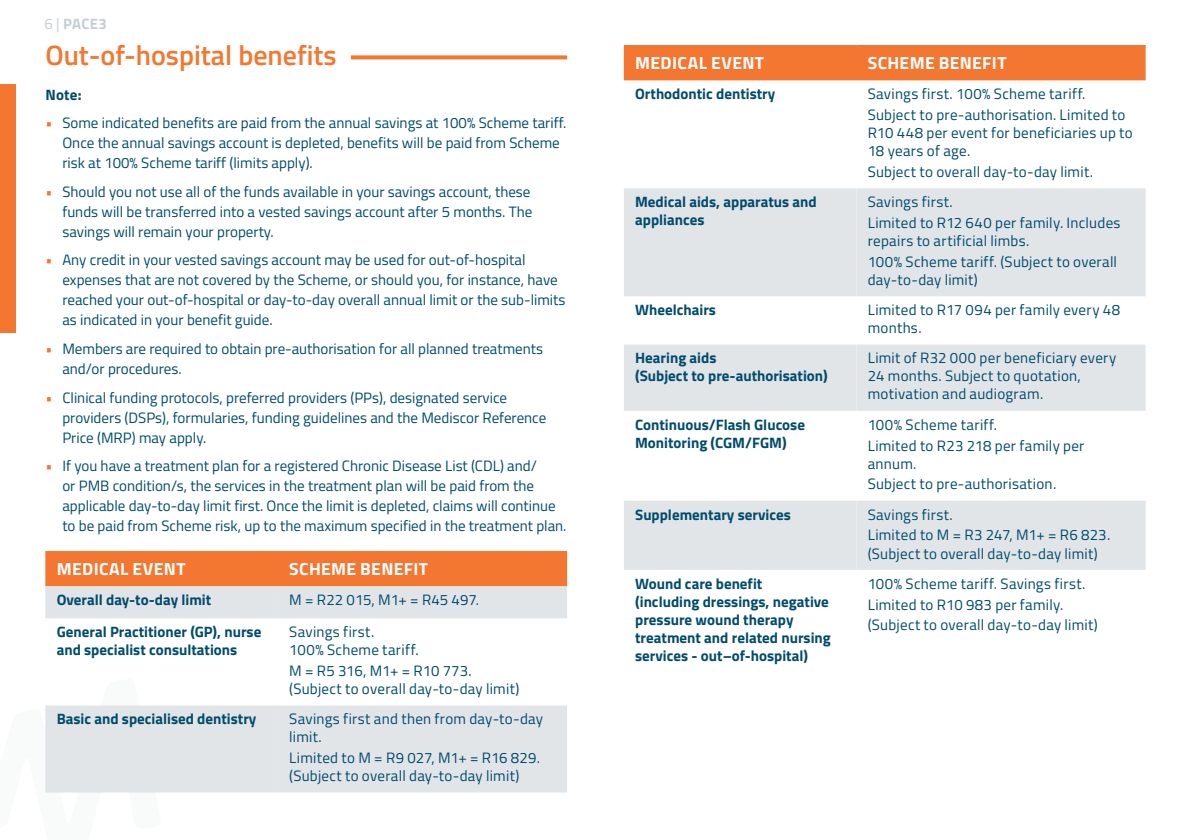
<style>
.page{position:relative;width:1191px;height:840px;background:#fff}
.page>*{position:absolute;margin:0;border:0;box-sizing:border-box;transform-origin:0 0}
.t1{font:600 28px "Titillium Web";color:#f37731}
.TABLE_H1{font:700 17.6px "Titillium Web";letter-spacing:.02em;color:#fff}
.TABLE_BODY{font:15px/20px "Titillium Web";color:#004b6c}
.TABLE_BODY-2{font:15px/18px "Titillium Web";letter-spacing:.02em;color:#004b6c}
.TABLE_Highlight{font:700 15px/18px "Titillium Web";color:#004b6c}
.TABLE_BODY-3{font:15px/18px "Titillium Web";letter-spacing:.025em;color:#004b6c}
.t2{font:700 15px "Titillium Web";letter-spacing:.02em;color:#c6ced4}
.HIGHLIGHT{font:700 15px "Titillium Web";color:#004b6c}
.s1{font-weight:400}
.s2{color:#f37731}
</style>
<div class="page">
<svg style="left:45px;top:792px;width:116px;height:1px"></svg>
<div style="left:0;top:84px;width:16px;height:248px;background:#f37731"></div>
<div style="left:45px;top:552px;width:522px;height:34px;background:#f37731"></div>
<svg style="left:45px;top:586px;width:233px;height:206px;fill:#e1e5e8"></svg>
<svg style="left:278px;top:586px;width:289px;height:206px;fill:#e1e5e8"></svg>
<hr style="left:45px;top:550px;width:233px;height:2px;background:#f37731">
<hr style="left:278px;top:550px;width:289px;height:2px;background:#f37731">
<div style="left:624px;top:46px;width:521px;height:34px;background:#f37731"></div>
<svg style="left:624px;top:188px;width:232px;height:381px;fill:#e1e5e8"></svg>
<svg style="left:856px;top:188px;width:289px;height:381px;fill:#e1e5e8"></svg>
<hr style="left:624px;top:45px;width:232px;height:1px;background:#f37731">
<hr style="left:856px;top:45px;width:289px;height:1px;background:#f37731">
<svg style="left:351px;top:55px;width:216px;height:4px"></svg>
<p class="t2" style="left:45px;top:13px;width:64px"><span class="s1">6 |</span> PACE3</p>
<h1 class="t1" style="left:45px;top:34px;width:293px">Out-of-hospital benefits</h1>
<p class="HIGHLIGHT" style="left:45px;top:83px;width:38px">Note:</p>
<p class="TABLE_BODY" style="left:62px;top:112px;width:505px;text-indent:-17px"><span class="s2">•</span> Some indicated benefits are paid from the annual savings at 100% Scheme tariff.<br>Once the annual savings account is depleted, benefits will be paid from Scheme risk at 100% Scheme tariff (limits apply).</p>
<p class="TABLE_BODY" style="left:62px;top:181px;width:471px;text-indent:-17px"><span class="s2">•</span> Should you not use all of the funds available in your savings account, these funds will be transferred into a vested savings account after 5 months. The savings will remain your property.</p>
<p class="TABLE_BODY" style="left:62px;top:249px;width:504px;text-indent:-17px"><span class="s2">•</span> Any credit in your vested savings account may be used for out-of-hospital expenses that are not covered by the Scheme, or should you, for instance, have reached your out-of-hospital or day-to-day overall annual limit or the sub-limits as indicated in your benefit guide.</p>
<p class="TABLE_BODY" style="left:62px;top:338px;width:482px;text-indent:-17px"><span class="s2">•</span> Members are required to obtain pre-authorisation for all planned treatments and/or procedures.</p>
<p class="TABLE_BODY" style="left:62px;top:386px;width:485px;text-indent:-17px"><span class="s2">•</span> Clinical funding protocols, preferred providers (PPs), designated service providers (DSPs), formularies, funding guidelines and the Mediscor Reference<br>Price (MRP) may apply.</p>
<p class="TABLE_BODY" style="left:62px;top:455px;width:505px;text-indent:-17px"><span class="s2">•</span> If you have a treatment plan for a registered Chronic Disease List (CDL) and/<br>or PMB condition/s, the services in the treatment plan will be paid from the applicable day-to-day limit first. Once the limit is depleted, claims will continue to be paid from Scheme risk, up to the maximum specified in the treatment plan.</p>
<p class="TABLE_H1" style="left:57px;top:555px;width:130px">MEDICAL EVENT</p>
<p class="TABLE_H1" style="left:289px;top:555px;width:140px">SCHEME BENEFIT</p>
<p class="TABLE_Highlight" style="left:57px;top:590px;width:156px">Overall day-to-day limit</p>
<p class="TABLE_BODY" style="left:289px;top:589px;width:191px">M = R22 015, M1+ = R45 497.</p>
<p class="TABLE_Highlight" style="left:57px;top:621px;width:206px">General Practitioner (GP), nurse and specialist consultations</p>
<p class="TABLE_BODY-3" style="left:289px;top:622px;width:131px">Savings first.<br>100% Scheme tariff.</p>
<p class="TABLE_BODY" style="left:289px;top:660px;width:232px;line-height:18px">M = R5 316, M1+ = R10 773. (Subject to overall day-to-day limit)</p>
<p class="TABLE_Highlight" style="left:57px;top:709px;width:201px">Basic and specialised dentistry</p>
<p class="TABLE_BODY-2" style="left:289px;top:709px;width:255px">Savings first and then from day-to-day limit.</p>
<p class="TABLE_BODY" style="left:289px;top:747px;width:252px;line-height:18px">Limited to M = R9 027, M1+ = R16 829. (Subject to overall day-to-day limit)</p>
<p class="TABLE_H1" style="left:635px;top:49px;width:130px">MEDICAL EVENT</p>
<p class="TABLE_H1" style="left:867px;top:49px;width:140px">SCHEME BENEFIT</p>
<p class="TABLE_Highlight" style="left:635px;top:84px;width:142px">Orthodontic dentistry</p>
<p class="TABLE_BODY-3" style="left:867px;top:84px;width:219px">Savings first. 100% Scheme tariff.</p>
<p class="TABLE_BODY-2" style="left:867px;top:105px;width:266px">Subject to pre-authorisation. Limited to<br>R10 448 per event for beneficiaries up to<br>18 years of age.</p>
<p class="TABLE_BODY" style="left:867px;top:161px;width:227px">Subject to overall day-to-day limit.</p>
<p class="TABLE_Highlight" style="left:635px;top:192px;width:183px">Medical aids, apparatus and appliances</p>
<p class="TABLE_BODY-3" style="left:867px;top:192px;width:87px">Savings first.</p>
<p class="TABLE_BODY-2" style="left:867px;top:213px;width:254px">Limited to R12 640 per family. Includes repairs to artificial limbs.</p>
<p class="TABLE_BODY" style="left:867px;top:252px;width:251px;line-height:18px">100% Scheme tariff. (Subject to overall day-to-day limit)</p>
<p class="TABLE_Highlight" style="left:635px;top:300px;width:82px">Wheelchairs</p>
<p class="TABLE_BODY-2" style="left:867px;top:300px;width:254px">Limited to R17 094 per family every 48 months.</p>
<p class="TABLE_Highlight" style="left:635px;top:348px;width:83px">Hearing aids</p>
<p class="TABLE_Highlight" style="left:635px;top:366px;width:194px">(Subject to pre-authorisation)</p>
<p class="TABLE_BODY-2" style="left:867px;top:348px;width:250px">Limit of R32 000 per beneficiary every<br>24 months. Subject to quotation, motivation and audiogram.</p>
<p class="TABLE_Highlight" style="left:635px;top:414px;width:171px">Continuous/Flash Glucose<br>Monitoring (CGM/FGM)</p>
<p class="TABLE_BODY-2" style="left:867px;top:414px;width:131px">100% Scheme tariff.</p>
<p class="TABLE_BODY-2" style="left:867px;top:435px;width:218px">Limited to R23 218 per family per annum.</p>
<p class="TABLE_BODY-2" style="left:867px;top:474px;width:190px">Subject to pre-authorisation.</p>
<p class="TABLE_Highlight" style="left:635px;top:504px;width:157px">Supplementary services</p>
<p class="TABLE_BODY-3" style="left:867px;top:504px;width:87px">Savings first.</p>
<p class="TABLE_BODY" style="left:867px;top:525px;width:244px;line-height:18px">Limited to M = R3 247, M1+ = R6 823. (Subject to overall day-to-day limit)</p>
<p class="TABLE_Highlight" style="left:635px;top:573px;width:197px">Wound care benefit<br>(including dressings, negative pressure wound therapy treatment and related nursing services - out–of-hospital)</p>
<p class="TABLE_BODY-3" style="left:867px;top:573px;width:219px">100% Scheme tariff. Savings first.</p>
<p class="TABLE_BODY-2" style="left:867px;top:594px;width:197px">Limited to R10 983 per family.</p>
<p class="TABLE_BODY" style="left:867px;top:614px;width:232px">(Subject to overall day-to-day limit)</p>
</div>
